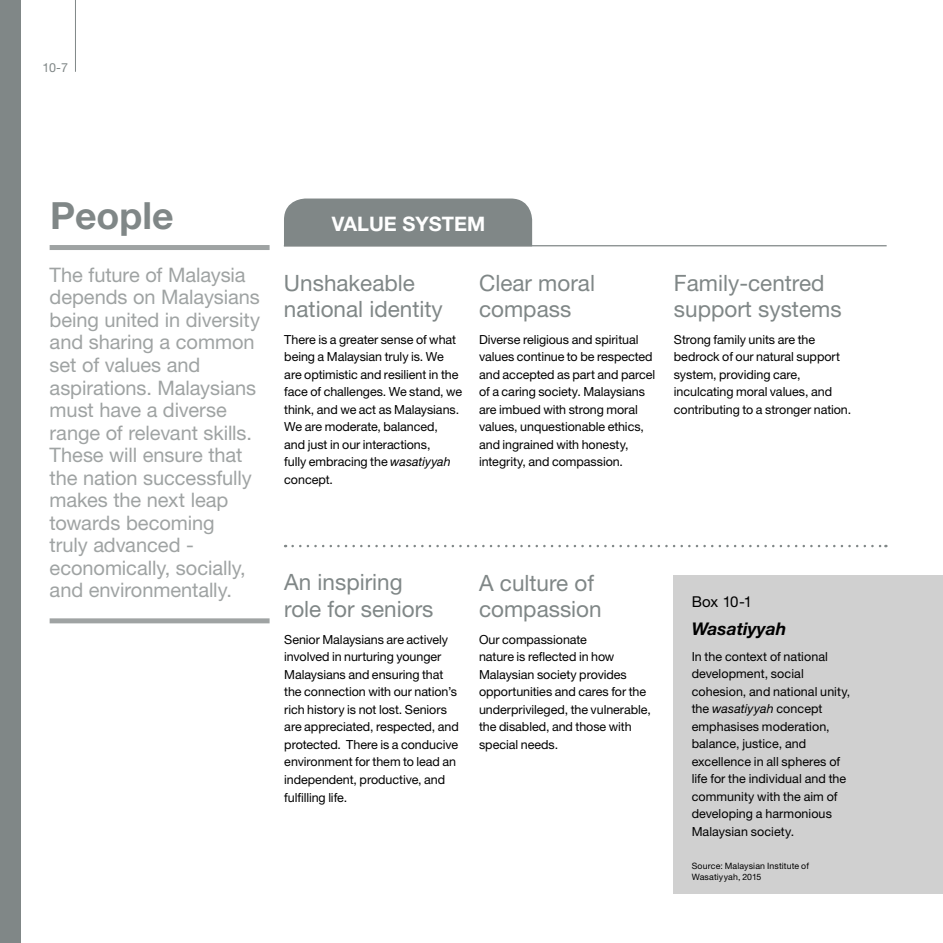
<style>
.page{position:relative;width:943px;height:943px;background:#fff}
.page>*{position:absolute;margin:0;border:0;box-sizing:border-box;transform-origin:0 0}
.t1{font:700 37.5px "Helvetica Neue LT Std";color:#808787}
.t2{font:22.5px/26.2px "Helvetica Neue LT Std";color:#808787}
.t3{font:20px/22.5px "Helvetica Neue LT Std";letter-spacing:-.005em;color:#9fa3a3}
.t4{font:700 20px "Helvetica Neue LT Std";color:#fff}
.t5{font:italic 700 17.5px "Helvetica Neue LT Std";color:#000}
.t6{font:15px "Helvetica Neue LT Std";color:#000}
.t7{font:12.5px/17.5px "Helvetica Neue LT Std";letter-spacing:-.005em;color:#000}
.t8{font:12.5px "Helvetica Neue LT Std";color:#808787}
.t9{font:8.75px/11.2px "Helvetica Neue LT Std";letter-spacing:.015em;color:#000}
.s1{font-style:italic}
</style>
<div class="page">
<div style="left:0;top:0;width:21px;height:943px;background:#808787"></div>
<hr style="left:75px;top:0;width:1px;height:72px;background:#808787">
<div style="left:284px;top:198px;width:248px;height:47px;background:#808787"></div>
<div style="left:50px;top:245px;width:219px;height:5px;background:#9fa3a3"></div>
<div style="left:50px;top:618px;width:219px;height:5px;background:#9fa3a3"></div>
<svg style="left:292px;top:545px;width:594px;height:2px"></svg>
<hr style="left:284px;top:245px;width:602px;height:1px;background:#808787">
<div style="left:674px;top:575px;width:269px;height:318px;background:#d0d0d0"></div>
<p class="t8" style="left:42px;top:60px;width:27px">10-7</p>
<h1 class="t1" style="left:50px;top:192px;width:125px">People</h1>
<p class="t3" style="left:50px;top:263px;width:212px">The future of Malaysia depends on Malaysians being united in diversity and sharing a common set of values and aspirations. Malaysians must have a diverse range of relevant skills.<br>These will ensure that the nation successfully makes the next leap towards becoming<br>truly advanced - economically, socially, and environmentally.</p>
<h3 class="t4" style="left:332px;top:211px;width:155px">VALUE SYSTEM</h3>
<h2 class="t2" style="left:284px;top:269px;width:160px">Unshakeable national identity</h2>
<p class="t7" style="left:284px;top:330px;width:179px">There is a greater sense of what being a Malaysian truly is. We are optimistic and resilient in the face of challenges. We stand, we think, and we act as Malaysians.<br>We are moderate, balanced,<br>and just in our interactions,<br>fully embracing the <span class="s1">wasatiyyah </span>concept.</p>
<h2 class="t2" style="left:479px;top:269px;width:117px">Clear moral compass</h2>
<p class="t7" style="left:479px;top:330px;width:178px">Diverse religious and spiritual values continue to be respected and accepted as part and parcel of a caring society. Malaysians are imbued with strong moral values, unquestionable ethics, and ingrained with honesty, integrity, and compassion.</p>
<h2 class="t2" style="left:674px;top:269px;width:169px">Family-centred support systems</h2>
<p class="t7" style="left:674px;top:330px;width:179px">Strong family units are the bedrock of our natural support system, providing care, inculcating moral values, and contributing to a stronger nation.</p>
<h2 class="t2" style="left:284px;top:569px;width:151px">An inspiring role for seniors</h2>
<p class="t7" style="left:284px;top:630px;width:176px">Senior Malaysians are actively involved in nurturing younger<br>Malaysians and ensuring that the connection with our nation’s rich history is not lost. Seniors are appreciated, respected, and protected. There is a conducive environment for them to lead an independent, productive, and fulfilling life.</p>
<h2 class="t2" style="left:479px;top:569px;width:124px">A culture of compassion</h2>
<p class="t7" style="left:479px;top:630px;width:173px">Our compassionate<br>nature is reflected in how<br>Malaysian society provides opportunities and cares for the underprivileged, the vulnerable, the disabled, and those with special needs.</p>
<p class="t6" style="left:691px;top:592px;width:62px">Box 10-1</p>
<h3 class="t5" style="left:691px;top:618px;width:96px">Wasatiyyah</h3>
<p class="t7" style="left:691px;top:647px;width:160px">In the context of national development, social cohesion, and national unity, the <span class="s1">wasatiyyah</span> concept emphasises moderation, balance, justice, and excellence in all spheres of life for the individual and the community with the aim of developing a harmonious<br>Malaysian society.</p>
<p class="t9" style="left:691px;top:860px;width:119px">Source: Malaysian Institute of<br>Wasatiyyah, 2015</p>
</div>
